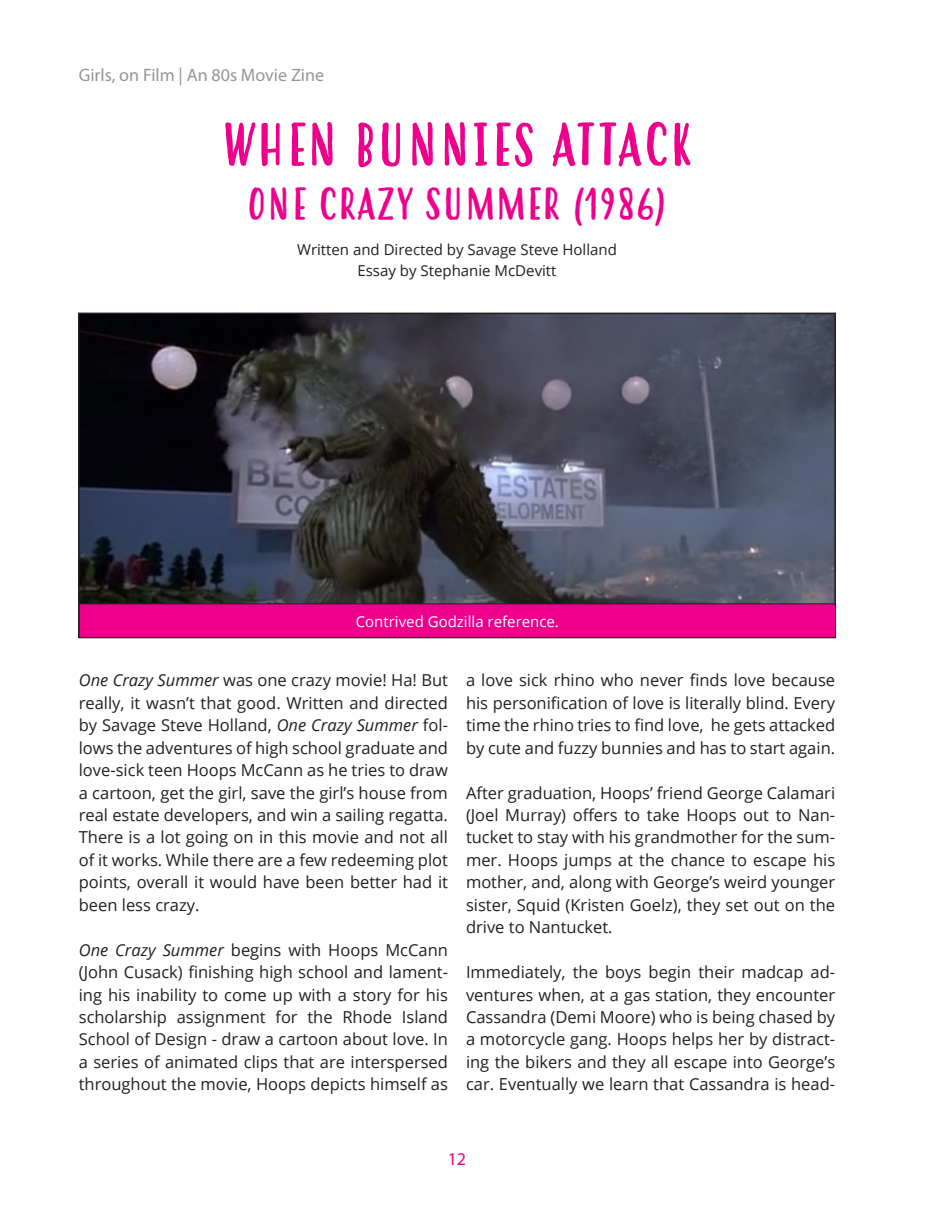
<style>
.page{position:relative;width:932px;height:1215px;background:#fff}
.page>*{position:absolute;margin:0;border:0;box-sizing:border-box;transform-origin:0 0}
.t1{font:60px "Hastoler";color:#ee008c}
.t2{font:45px "Hastoler";color:#ee008c}
.t3{font:18px "Myriad Pro";color:#969698}
.t4{font:18px "Myriad Pro";color:#ee008c}
.t5{font:16.5px/22.5px "Open Sans";color:#241f1f;text-align:justify}
.t6{font:15px/21px "Open Sans";color:#241f1f;text-align:center}
.t7{font:15px "Open Sans";color:#fff}
.s1{font-style:italic}
</style>
<div class="page">
<img style="left:81px;top:316px;width:752px;height:287px">
<div style="left:79px;top:604px;width:756px;height:34px;background:#ee008c"></div>
<div style="left:79px;top:603px;width:757px;height:35px;border:1px solid #241f1f"></div>
<p class="t3" style="left:79px;top:64px;width:247px">Girls, on Film | An 80s Movie Zine</p>
<h1 class="t1" style="left:221px;top:112px;width:473px">WHEN BUNNIES ATTACK</h1>
<h2 class="t2" style="left:247px;top:179px;width:422px">ONE CRAZY SUMMER (1986)</h2>
<p class="t6" style="left:297px;top:239px;width:321px">Written and Directed by Savage Steve Holland<br>Essay by Stephanie McDevitt</p>
<p class="t7" style="left:356px;top:611px;width:205px">Contrived Godzilla reference.</p>
<p class="t5" style="left:79px;top:669px;width:371px"><span class="s1">One Crazy Summer</span> was one crazy movie! Ha! But really, it wasn’t that good. Written and directed by Savage Steve Holland, <span class="s1">One Crazy Summer</span> fol&shy;lows the adventures of high school graduate and love-sick teen Hoops McCann as he tries to draw a cartoon, get the girl, save the girl’s house from real estate developers, and win a sailing regatta.<br>There is a lot going on in this movie and not all of it works. While there are a few redeeming plot points, overall it would have been better had it been less crazy.</p>
<p class="t5" style="left:79px;top:938px;width:371px"><span class="s1">One Crazy Summer</span> begins with Hoops McCann (John Cusack) finishing high school and lament&shy;ing his inability to come up with a story for his scholarship assignment for the Rhode Island School of Design - draw a cartoon about love. In a series of animated clips that are interspersed throughout the movie, Hoops depicts himself as</p>
<p class="t5" style="left:466px;top:669px;width:371px">a love sick rhino who never finds love because his personification of love is literally blind. Every time the rhino tries to find love, he gets attacked by cute and fuzzy bunnies and has to start again.</p>
<p class="t5" style="left:466px;top:781px;width:371px">After graduation, Hoops’ friend George Calamari (Joel Murray) offers to take Hoops out to Nan&shy;tucket to stay with his grandmother for the sum&shy;mer. Hoops jumps at the chance to escape his mother, and, along with George’s weird younger sister, Squid (Kristen Goelz), they set out on the drive to Nantucket.</p>
<p class="t5" style="left:466px;top:960px;width:371px">Immediately, the boys begin their madcap ad&shy;ventures when, at a gas station, they encounter Cassandra (Demi Moore) who is being chased by a motorcycle gang. Hoops helps her by distract&shy;ing the bikers and they all escape into George’s car. Eventually we learn that Cassandra is head-</p>
<p class="t4" style="left:448px;top:1148px;width:20px">12</p>
</div>
